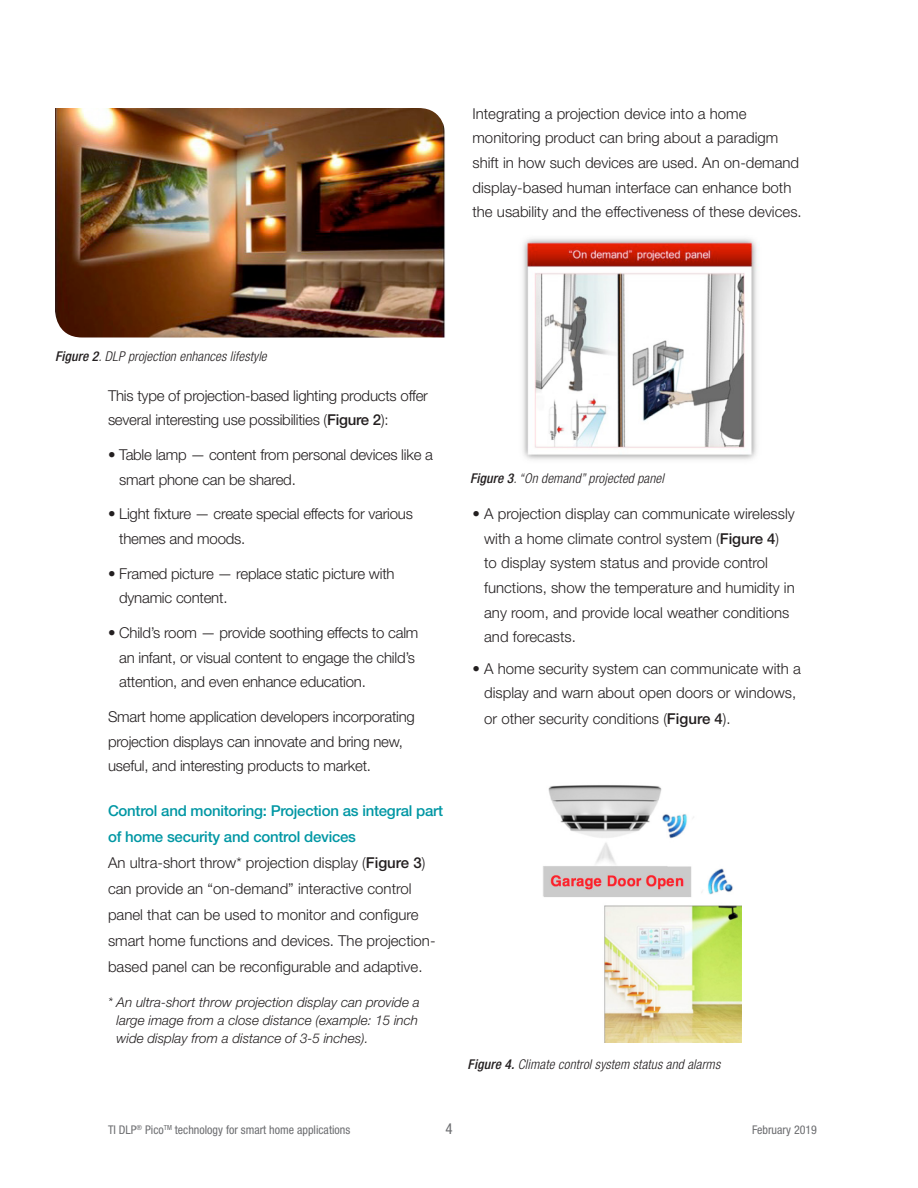
<style>
.page{position:relative;width:918px;height:1188px;background:#fff}
.page>*{position:absolute;margin:0;border:0;box-sizing:border-box;transform-origin:0 0}
.t1{font:300 15px/24.6px "Helvetica Neue LT Std";color:#231f20}
.t2{font:condensed 15px "Helvetica Neue LT Std";color:#6c6d70}
.t3{font:italic 300 13.5px/18px "Helvetica Neue LT Std";color:#231f20}
.t4{font:italic 300 condensed 13.5px "Helvetica Neue LT Std";letter-spacing:.01em;color:#231f20}
.t5{font:condensed 12px "Helvetica Neue LT Std";color:#6c6d70}
.s1{font-weight:500}
.s2{font-weight:500;color:#0097a4}
</style>
<div class="page">
<img style="left:55px;top:108px;width:390px;height:230px">
<img style="left:523px;top:238px;width:236px;height:222px">
<img style="left:543px;top:785px;width:198px;height:257px">
<p class="t1" style="left:472px;top:101px;width:331px">Integrating a projection device into a home monitoring product can bring about a paradigm shift in how such devices are used. An on-demand display-based human interface can enhance both the usability and the effectiveness of these devices.</p>
<p class="t4" style="left:55px;top:348px;width:213px"><span class="s1">Figure 2</span>. DLP projection enhances lifestyle</p>
<p class="t1" style="left:108px;top:383px;width:322px">This type of projection-based lighting products offer several interesting use possibilities (<span class="s1">Figure 2</span>):</p>
<p class="t1" style="left:119px;top:442px;width:315px;text-indent:-11px">• Table lamp — content from personal devices like a smart phone can be shared.</p>
<p class="t1" style="left:119px;top:501px;width:295px;text-indent:-11px">• Light fixture — create special effects for various themes and moods.</p>
<p class="t1" style="left:119px;top:561px;width:277px;text-indent:-11px">• Framed picture — replace static picture with dynamic content.</p>
<p class="t1" style="left:119px;top:620px;width:301px;text-indent:-11px">• Child’s room — provide soothing effects to calm an infant, or visual content to engage the child’s attention, and even enhance education.</p>
<p class="t1" style="left:108px;top:704px;width:308px">Smart home application developers incorporating projection displays can innovate and bring new, useful, and interesting products to market.</p>
<p class="t1" style="left:108px;top:797px;width:337px;line-height:26.1px"><span class="s2">Control and monitoring: Projection as integral part of home security and control devices<br></span>An ultra-short throw* projection display (<span class="s1">Figure 3</span>) can provide an “on-demand” interactive control panel that can be used to monitor and configure smart home functions and devices. The projection&shy;based panel can be reconfigurable and adaptive.</p>
<p class="t3" style="left:117px;top:993px;width:305px;text-indent:-9px">* An ultra-short throw projection display can provide a large image from a close distance (example: 15 inch wide display from a distance of 3-5 inches).</p>
<p class="t4" style="left:470px;top:470px;width:195px"><span class="s1">Figure 3</span>. “On demand” projected panel</p>
<p class="t1" style="left:484px;top:501px;width:312px;text-indent:-12px">• A projection display can communicate wirelessly with a home climate control system (<span class="s1">Figure 4</span>) to display system status and provide control functions, show the temperature and humidity in any room, and provide local weather conditions and forecasts.</p>
<p class="t1" style="left:472px;top:656px;width:330px;text-align:center">• A home security system can communicate with a display and warn about open doors or windows,</p>
<p class="t1" style="left:484px;top:706px;width:248px">or other security conditions (<span class="s1">Figure 4</span>).</p>
<p class="t4" style="left:468px;top:1056px;width:254px"><span class="s1">Figure 4.</span> Climate control system status and alarms</p>
<p class="t5" style="left:108px;top:1123px;width:244px">TI DLP<sup>®</sup> Pico<sup>TM</sup> technology for smart home applications</p>
<p class="t2" style="left:445px;top:1120px;width:9px">4</p>
<p class="t5" style="left:752px;top:1123px;width:66px">February 2019</p>
</div>
